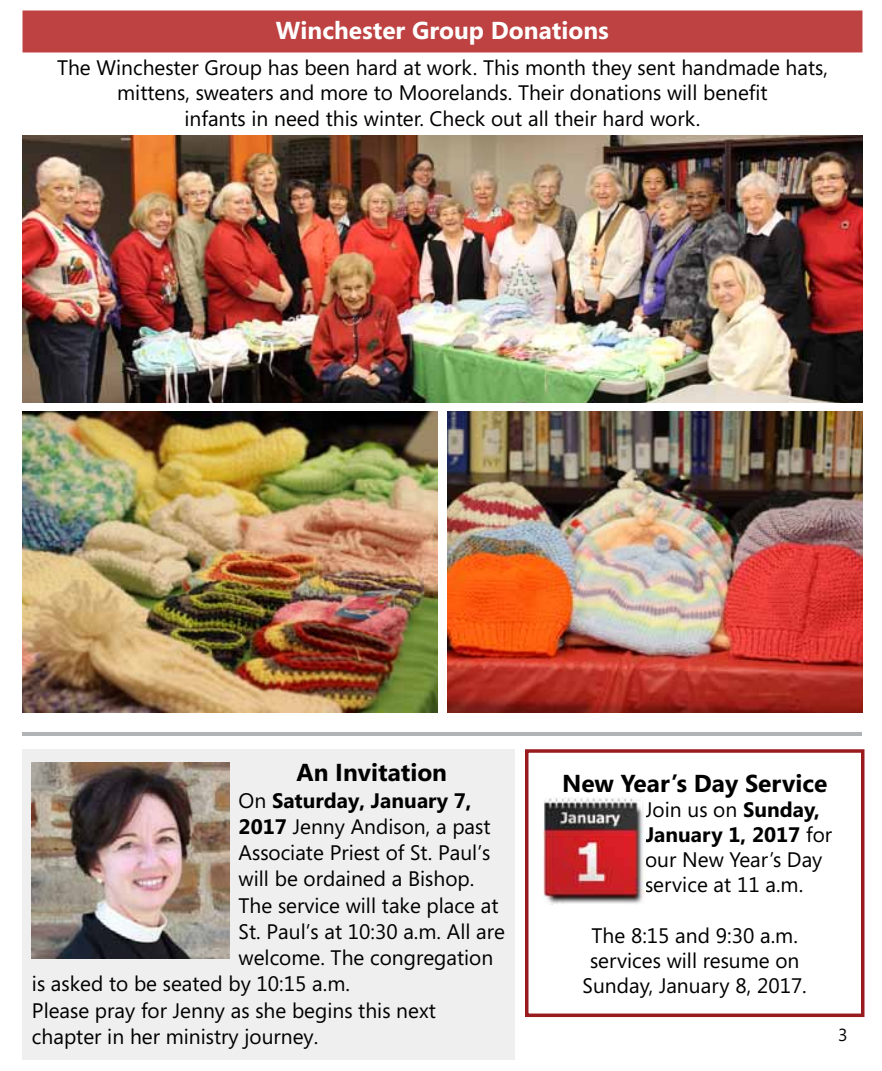
<style>
.page{position:relative;width:882px;height:1071px;background:#fff}
.page>*{position:absolute;margin:0;border:0;box-sizing:border-box;transform-origin:0 0}
.t1{font:700 24.5px "Segoe";color:#000}
.t2{font:700 24.5px "Segoe";color:#fff}
.t3{font:21px/25.2px "Segoe";color:#000;text-align:center}
.t4{font:700 21px "Segoe";color:#000}
.t5{font:17.5px "Segoe";color:#000}
.s1{font-weight:400}
.s2{font-weight:700}
</style>
<div class="page">
<div style="left:22px;top:749px;width:492px;height:311px;background:#efeff0"></div>
<img style="left:32px;top:763px;width:198px;height:196px">
<div style="left:22px;top:10px;width:840px;height:42px;background:#be4242;border:2px solid #be4242"></div>
<img style="left:22px;top:135px;width:840px;height:268px">
<img style="left:22px;top:412px;width:415px;height:300px">
<img style="left:448px;top:412px;width:414px;height:300px">
<hr style="left:22px;top:732px;width:840px;height:4px;background:#b1b4b6">
<div style="left:525px;top:749px;width:339px;height:268px;border:4px solid #981b1e"></div>
<img style="left:544px;top:798px;width:101px;height:107px">
<p class="t2" style="left:276px;top:13px;width:335px">Winchester Group Donations</p>
<p class="t3" style="left:57px;top:55px;width:772px">The Winchester Group has been hard at work. This month they sent handmade hats, mittens, sweaters and more to Moorelands. Their donations will benefit<br>infants in need this winter. Check out all their hard work.</p>
<p class="t1" style="left:297px;top:755px;width:152px">An Invitation</p>
<p class="t4" style="left:239px;top:785px;width:234px"><span class="s1">On</span> Saturday, January 7,</p>
<p class="t3" style="left:239px;top:813px;width:253px"><span class="s2">2017</span> Jenny Andison, a past</p>
<p class="t3" style="left:239px;top:839px;width:253px">Associate Priest of St. Paul’s</p>
<p class="t3" style="left:239px;top:866px;width:237px">will be ordained a Bishop.</p>
<p class="t3" style="left:239px;top:892px;width:261px">The service will take place at</p>
<p class="t3" style="left:239px;top:918px;width:268px">St. Paul’s at 10:30 a.m. All are</p>
<p class="t3" style="left:239px;top:944px;width:256px">welcome. The congregation</p>
<p class="t3" style="left:32px;top:971px;width:320px">is asked to be seated by 10:15 a.m.</p>
<p class="t3" style="left:32px;top:997px;width:405px">Please pray for Jenny as she begins this next</p>
<p class="t3" style="left:32px;top:1023px;width:288px">chapter in her ministry journey.</p>
<p class="t1" style="left:562px;top:765px;width:267px">New Year’s Day Service</p>
<p class="t3" style="left:645px;top:796px;width:189px;text-align:left">Join us on <span class="s2">Sunday,<br>January 1, 2017</span> for our New Year’s Day service at 11 a.m.</p>
<p class="t3" style="left:583px;top:922px;width:226px">The 8:15 and 9:30 a.m. services will resume on<br>Sunday, January 8, 2017.</p>
<p class="t5" style="left:838px;top:1023px;width:11px">3</p>
</div>
